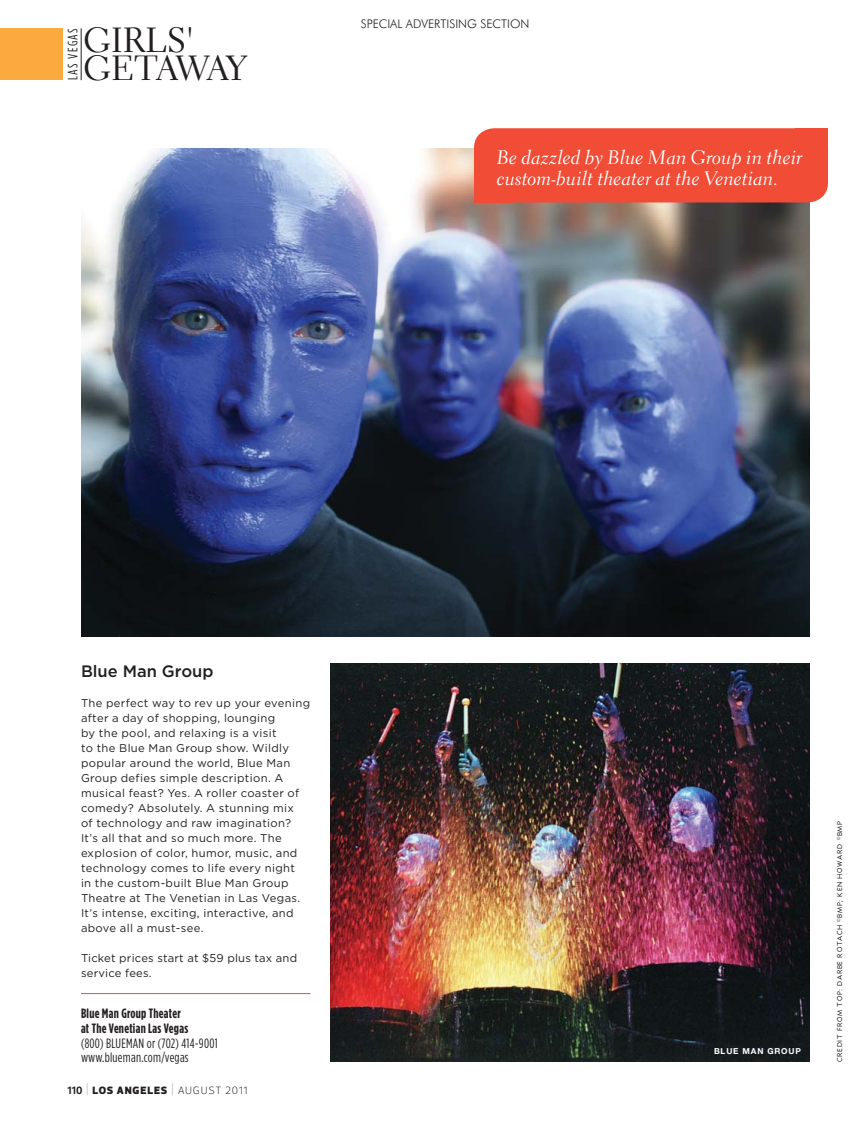
<style>
.page{position:relative;width:864px;height:1134px;background:#fff}
.page>*{position:absolute;margin:0;border:0;box-sizing:border-box;transform-origin:0 0}
.t1{font:34.95px "Electra LH";letter-spacing:-.045em;color:#231f20}
.t2{font:34.95px "Electra LH";color:#231f20}
.t3{font:19.5px/21px "Electra LH Cursive";color:#fff}
.t4{font:500 16.5px "Gotham";color:#231f20}
.t5{font:700 13.5px/15px "Gotham Condensed";letter-spacing:.02em;color:#231f20}
.t6{font:13.5px "Gotham Condensed";letter-spacing:.02em;color:#231f20}
.t7{font:13.5px "Gotham Condensed";letter-spacing:.1em;color:#231f20}
.t8{font:300 12px "Futura BT";color:#231f20}
.t9{font:11.25px/15px "Gotham";letter-spacing:.03em;color:#231f20}
.t10{font:900 10.8px "Prelo";letter-spacing:.075em;color:#231f20}
.t11{font:700 8.25px "Helvetica Neue";letter-spacing:.1em;color:#fff}
.t12{font:6.75px "Cg Gothic No 2";letter-spacing:.1em;color:#231f20}
.s1{font-weight:400}
.s2{font-weight:700}
.s3{font-weight:300;font-size:13.8px}
.s4{font-weight:300}
</style>
<div class="page">
<div style="left:0;top:28px;width:63px;height:52px;background:#faaa3f"></div>
<hr style="left:81px;top:28px;width:1px;height:52px;background:#231f20">
<img style="left:81px;top:148px;width:729px;height:488px">
<img style="left:331px;top:663px;width:479px;height:399px">
<div style="left:474px;top:128px;width:354px;height:74px;background:#f04c36;border-radius:20px"></div>
<div style="left:795px;top:128px;width:33px;height:33px;background:#f04c36"></div>
<div style="left:474px;top:169px;width:38px;height:33px;background:#f04c36"></div>
<hr style="left:81px;top:993px;width:229px;height:1px;background:#f04c36">
<p class="t2" style="left:84px;top:26px;width:112px">GIRLS'</p>
<p class="t7" style="left:68px;top:80px;width:53px;rotate:-90deg">LAS VEGAS</p>
<p class="t1" style="left:84px;top:54px;width:164px">GETAWAY</p>
<p class="t8" style="left:361px;top:19px;width:170px">SPECIAL ADVERTISING SECTION</p>
<p class="t3" style="left:497px;top:148px;width:307px">Be dazzled by Blue Man Group in their custom-built theater at the Venetian.</p>
<p class="t4" style="left:81px;top:662px;width:134px">Blue Man Group</p>
<p class="t9" style="left:81px;top:696px;width:231px">The perfect way to rev up your evening after a day of shopping, lounging<br>by the pool, and relaxing is a visit<br>to the Blue Man Group show. Wildly popular around the world, Blue Man Group defies simple description. A musical feast? Yes. A roller coaster of comedy? Absolutely. A stunning mix<br>of technology and raw imagination?<br>It’s all that and so much more. The explosion of color, humor, music, and technology comes to life every night<br>in the custom-built Blue Man Group Theatre at The Venetian in Las Vegas.<br>It’s intense, exciting, interactive, and above all a must-see.</p>
<p class="t9" style="left:81px;top:951px;width:218px">Ticket prices start at $59 plus tax and service fees.</p>
<p class="t5" style="left:81px;top:1006px;width:138px">Blue Man Group Theater<br>at The Venetian Las Vegas<br><span class="s1">(800) BLUEMAN or (702) 414-9001</span></p>
<p class="t6" style="left:81px;top:1052px;width:109px">www.blueman.com/vegas</p>
<p class="t10" style="left:68px;top:1083px;width:181px"><span class="s2">110</span> <span class="s3">|</span> LOS ANGELES <span class="s3">|</span> <span class="s4">AUGUST 2011</span></p>
<p class="t11" style="left:714px;top:1049px;width:88px">BLUE MAN GROUP</p>
<p class="t12" style="left:837px;top:1062px;width:242px;rotate:-90deg">CREDIT FROM TOP: DARBE ROTACH ©BMP; KEN HOWARD ©BMP</p>
</div>
